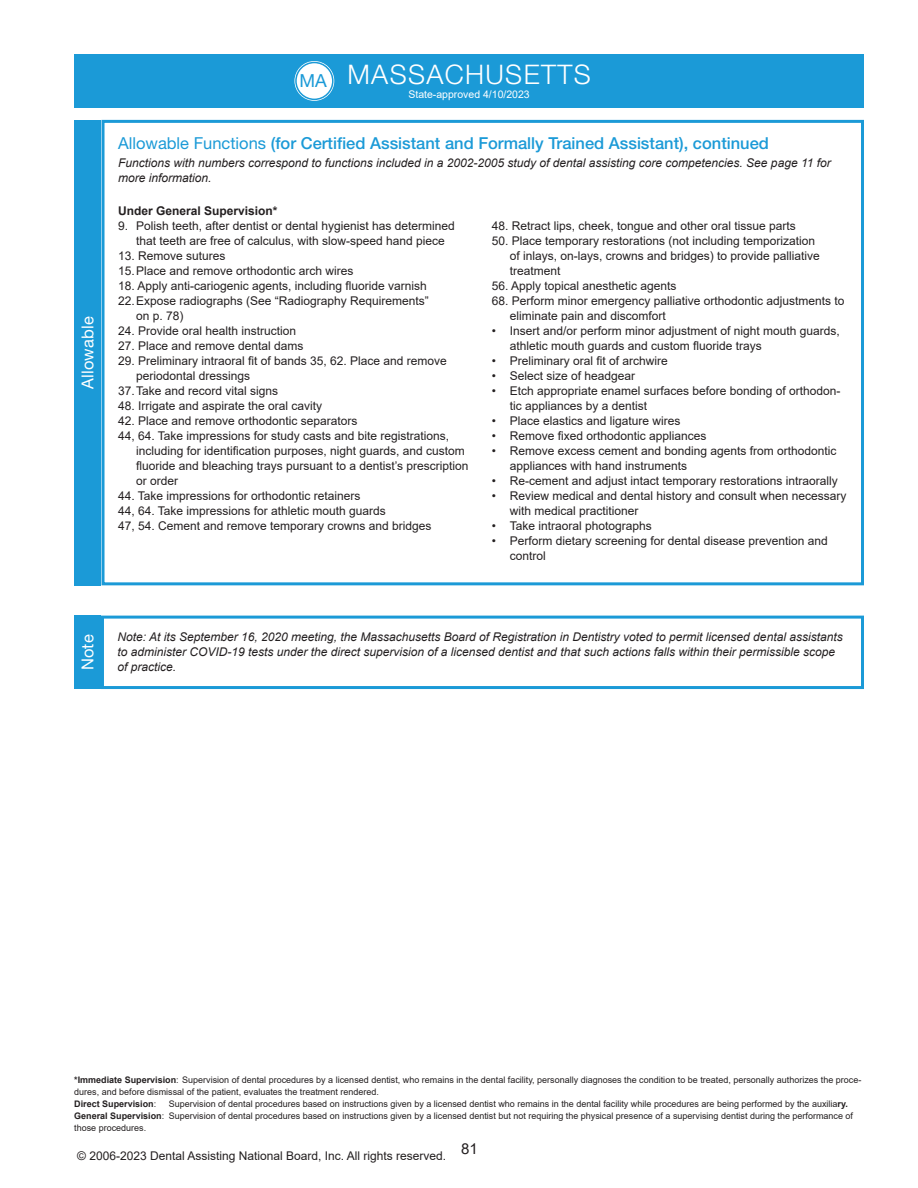
<style>
.page{position:relative;width:918px;height:1188px;background:#fff}
.page>*{position:absolute;margin:0;border:0;box-sizing:border-box;transform-origin:0 0}
.t1{font:300 27px "Helvetica Neue LT Std";letter-spacing:.05em;color:#fff}
.t2{font:18px "Helvetica Neue LT Std";color:#1b9ad7}
.t3{font:500 16.5px "Helvetica Neue LT Std";color:#1b9ad7}
.t4{font:16.5px "Helvetica Neue LT Std";letter-spacing:.01em;color:#fff}
.t5{font:15px "Arial";color:#231f20}
.t6{font:12px/15px "Arial";color:#231f20}
.t7{font:italic 12px/15px "Arial";color:#231f20}
.t8{font:700 12px "Arial";color:#231f20}
.t9{font:10.5px "Arial";color:#fff}
.t10{font:9px/12px "Arial";color:#231f20}
.s1{font-weight:400}
.s2{font-weight:700}
</style>
<div class="page">
<div style="left:102px;top:120px;width:762px;height:465px;border:3px solid #1b9ad7"></div>
<div style="left:74px;top:120px;width:27px;height:465px;background:#1b9ad7"></div>
<div style="left:74px;top:54px;width:790px;height:54px;background:#1b9ad7"></div>
<svg style="left:294px;top:61px;width:40px;height:40px"></svg>
<div style="left:292px;top:59px;width:45px;height:44px;border:1px solid #1b9ad7;border-radius:50%"></div>
<div style="left:295px;top:62px;width:39px;height:38px;border:1px solid #1b9ad7;border-radius:50%"></div>
<div style="left:101px;top:616px;width:763px;height:73px;border:3px solid #1b9ad7"></div>
<div style="left:74px;top:616px;width:27px;height:73px;background:#1b9ad7"></div>
<h3 class="t4" style="left:82px;top:389px;width:74px;rotate:-90deg">Allowable</h3>
<h2 class="t2" style="left:300px;top:74px;width:29px">MA</h2>
<h1 class="t1" style="left:347px;top:64px;width:245px">MASSACHUSETTS</h1>
<p class="t9" style="left:408px;top:88px;width:123px">State-approved 4/10/2023</p>
<h3 class="t3" style="left:118px;top:137px;width:653px"><span class="s1">Allowable Functions</span> (for Certified Assistant and Formally Trained Assistant), continued</h3>
<p class="t7" style="left:118px;top:156px;width:714px">Functions with numbers correspond to functions included in a 2002-2005 study of dental assisting core competencies. See page 11 for more information.</p>
<p class="t8" style="left:118px;top:204px;width:161px">Under General Supervision*</p>
<p class="t6" style="left:136px;top:219px;width:320px;text-indent:-18px">9. Polish teeth, after dentist or dental hygienist has determined that teeth are free of calculus, with slow-speed hand piece</p>
<p class="t6" style="left:118px;top:249px;width:109px">13. Remove sutures</p>
<p class="t6" style="left:118px;top:264px;width:237px">15. Place and remove orthodontic arch wires</p>
<p class="t6" style="left:118px;top:279px;width:310px">18. Apply anti-cariogenic agents, including fluoride varnish</p>
<p class="t6" style="left:136px;top:294px;width:294px;text-indent:-18px">22. Expose radiographs (See “Radiography Requirements” on p. 78)</p>
<p class="t6" style="left:118px;top:324px;width:180px">24. Provide oral health instruction</p>
<p class="t6" style="left:118px;top:339px;width:187px">27. Place and remove dental dams</p>
<p class="t6" style="left:136px;top:354px;width:312px;text-indent:-18px">29. Preliminary intraoral fit of bands 35, 62. Place and remove periodontal dressings</p>
<p class="t6" style="left:118px;top:384px;width:162px">37. Take and record vital signs</p>
<p class="t6" style="left:118px;top:399px;width:206px">48. Irrigate and aspirate the oral cavity</p>
<p class="t6" style="left:118px;top:414px;width:241px">42. Place and remove orthodontic separators</p>
<p class="t6" style="left:118px;top:429px;width:333px">44, 64. Take impressions for study casts and bite registrations,</p>
<p class="t6" style="left:136px;top:444px;width:330px">including for identification purposes, night guards, and custom</p>
<p class="t6" style="left:136px;top:459px;width:334px">fluoride and bleaching trays pursuant to a dentist’s prescription</p>
<p class="t6" style="left:136px;top:474px;width:44px">or order</p>
<p class="t6" style="left:118px;top:489px;width:315px">44. Take impressions for orthodontic retainers<br>44, 64. Take impressions for athletic mouth guards<br>47, 54. Cement and remove temporary crowns and bridges</p>
<p class="t6" style="left:492px;top:219px;width:306px">48. Retract lips, cheek, tongue and other oral tissue parts</p>
<p class="t6" style="left:510px;top:234px;width:312px;text-indent:-18px">50. Place temporary restorations (not including temporization of inlays, on-lays, crowns and bridges) to provide palliative treatment</p>
<p class="t6" style="left:492px;top:279px;width:186px">56. Apply topical anesthetic agents</p>
<p class="t6" style="left:510px;top:294px;width:336px;text-indent:-18px">68. Perform minor emergency palliative orthodontic adjustments to eliminate pain and discomfort</p>
<p class="t6" style="left:510px;top:324px;width:332px;text-indent:-18px">• Insert and/or perform minor adjustment of night mouth guards, athletic mouth guards and custom fluoride trays</p>
<p class="t6" style="left:492px;top:354px;width:178px">• Preliminary oral fit of archwire</p>
<p class="t6" style="left:492px;top:369px;width:145px">• Select size of headgear</p>
<p class="t6" style="left:510px;top:384px;width:332px;text-indent:-18px">• Etch appropriate enamel surfaces before bonding of orthodon&shy;tic appliances by a dentist</p>
<p class="t6" style="left:492px;top:414px;width:190px">• Place elastics and ligature wires</p>
<p class="t6" style="left:492px;top:429px;width:216px">• Remove fixed orthodontic appliances</p>
<p class="t6" style="left:510px;top:444px;width:328px;text-indent:-18px">• Remove excess cement and bonding agents from orthodontic appliances with hand instruments</p>
<p class="t6" style="left:492px;top:474px;width:348px">• Re-cement and adjust intact temporary restorations intraorally</p>
<p class="t6" style="left:510px;top:489px;width:338px;text-indent:-18px">• Review medical and dental history and consult when necessary with medical practitioner</p>
<p class="t6" style="left:492px;top:519px;width:162px">• Take intraoral photographs</p>
<p class="t6" style="left:510px;top:534px;width:320px;text-indent:-18px">• Perform dietary screening for dental disease prevention and control</p>
<h3 class="t4" style="left:82px;top:670px;width:37px;rotate:-90deg">Note</h3>
<p class="t7" style="left:117px;top:629px;width:727px">Note: At its September 16, 2020 meeting, the Massachusetts Board of Registration in Dentistry voted to permit licensed dental assistants to administer COVID-19 tests under the direct supervision of a licensed dentist and that such actions falls within their permissible scope</p>
<p class="t7" style="left:117px;top:659px;width:60px">of practice.</p>
<p class="t10" style="left:74px;top:1074px;width:789px"><span class="s2">*Immediate Supervision</span>: Supervision of dental procedures by a licensed dentist, who remains in the dental facility, personally diagnoses the condition to be treated, personally authorizes the proce&shy;dures, and before dismissal of the patient, evaluates the treatment rendered.<br><span class="s2">Direct Supervision</span>:</p>
<p class="t10" style="left:74px;top:1098px;width:780px;text-indent:95px">Supervision of dental procedures based on instructions given by a licensed dentist who remains in the dental facility while procedures are being performed by the auxilia<span class="s2">ry.<br>General Supervision</span>: Supervision of dental procedures based on instructions given by a licensed dentist but not requiring the physical presence of a supervising dentist during the performance of those procedures.</p>
<p class="t6" style="left:77px;top:1148px;width:371px">© 2006-2023 Dental Assisting National Board, Inc. All rights reserved.</p>
<p class="t5" style="left:461px;top:1140px;width:18px">81</p>
</div>
